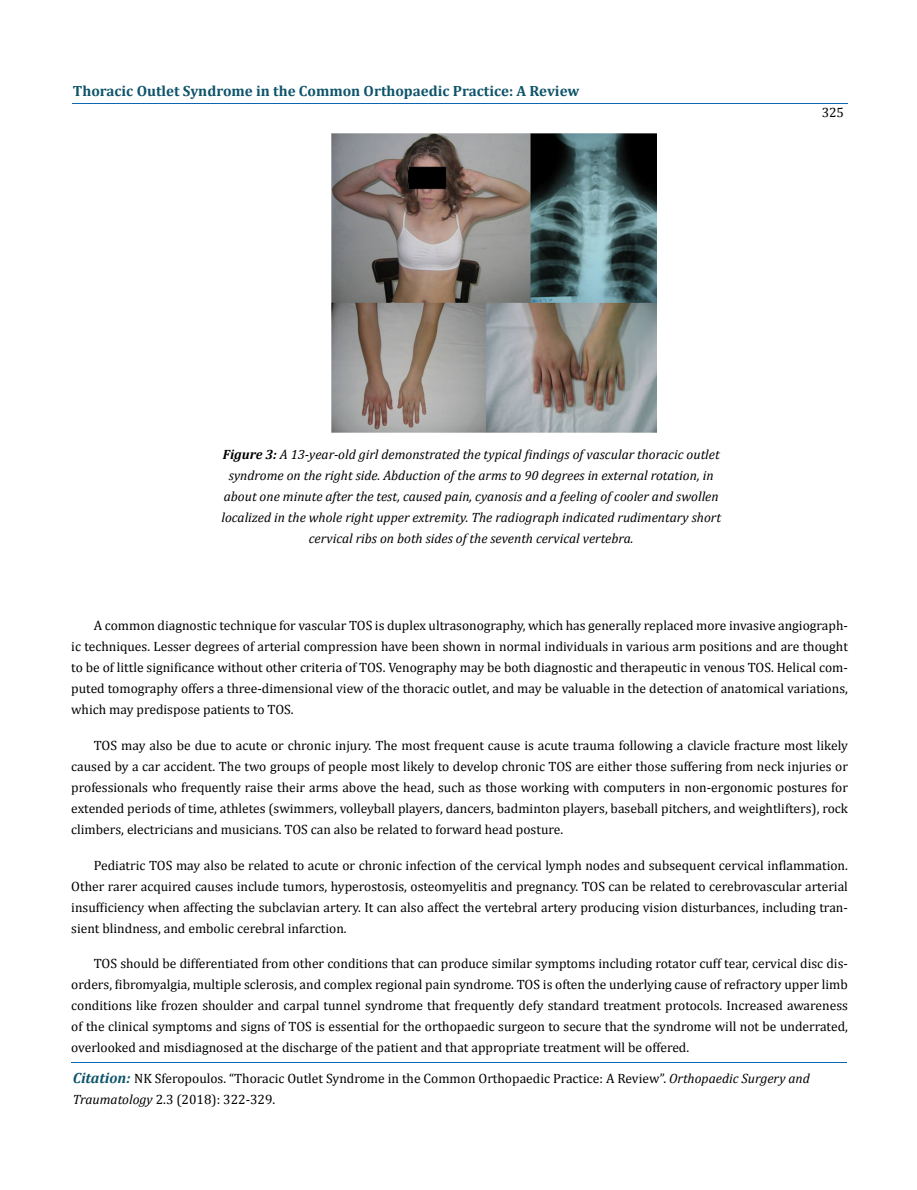
<style>
.page{position:relative;width:917px;height:1190px;background:#fff}
.page>*{position:absolute;margin:0;border:0;box-sizing:border-box;transform-origin:0 0}
.t1{font:700 14.85px "Cambria";color:#0e546a}
.t2{font:13.5px/21px "Cambria";color:#000;text-align:justify}
.t3{font:italic 13.5px/21px "Cambria";color:#000;text-align:center}
.s1{font-weight:700}
.s2{font-weight:700;font-style:italic;font-size:14.85px;color:#0e546a}
.s3{font-style:italic}
</style>
<div class="page">
<hr style="left:73px;top:103px;width:774px;height:1px;background:#0d66b1">
<hr style="left:71px;top:1061px;width:775px;height:1px;background:#0d66b1">
<img style="left:331px;top:133px;width:325px;height:299px">
<p class="t1" style="left:73px;top:81px;width:508px">Thoracic Outlet Syndrome in the Common Orthopaedic Practice: A Review</p>
<p class="t2" style="left:821px;top:102px;width:24px">325</p>
<p class="t3" style="left:221px;top:443px;width:501px"><span class="s1">Figure 3:</span> A 13-year-old girl demonstrated the typical findings of vascular thoracic outlet syndrome on the right side. Abduction of the arms to 90 degrees in external rotation, in about one minute after the test, caused pain, cyanosis and a feeling of cooler and swollen localized in the whole right upper extremity. The radiograph indicated rudimentary short cervical ribs on both sides of the seventh cervical vertebra.</p>
<p class="t2" style="left:71px;top:615px;width:778px;text-indent:23px">A common diagnostic technique for vascular TOS is duplex ultrasonography, which has generally replaced more invasive angiograph&shy;ic techniques. Lesser degrees of arterial compression have been shown in normal individuals in various arm positions and are thought to be of little significance without other criteria of TOS. Venography may be both diagnostic and therapeutic in venous TOS. Helical com&shy;puted tomography offers a three-dimensional view of the thoracic outlet, and may be valuable in the detection of anatomical variations, which may predispose patients to TOS.</p>
<p class="t2" style="left:71px;top:735px;width:778px;text-indent:23px">TOS may also be due to acute or chronic injury. The most frequent cause is acute trauma following a clavicle fracture most likely caused by a car accident. The two groups of people most likely to develop chronic TOS are either those suffering from neck injuries or professionals who frequently raise their arms above the head, such as those working with computers in non-ergonomic postures for extended periods of time, athletes (swimmers, volleyball players, dancers, badminton players, baseball pitchers, and weightlifters), rock climbers, electricians and musicians. TOS can also be related to forward head posture.</p>
<p class="t2" style="left:71px;top:855px;width:778px;text-indent:23px">Pediatric TOS may also be related to acute or chronic infection of the cervical lymph nodes and subsequent cervical inflammation.<br>Other rarer acquired causes include tumors, hyperostosis, osteomyelitis and pregnancy. TOS can be related to cerebrovascular arterial insufficiency when affecting the subclavian artery. It can also affect the vertebral artery producing vision disturbances, including tran&shy;sient blindness, and embolic cerebral infarction.</p>
<p class="t2" style="left:71px;top:952px;width:778px;text-indent:23px">TOS should be differentiated from other conditions that can produce similar symptoms including rotator cuff tear, cervical disc dis&shy;orders, fibromyalgia, multiple sclerosis, and complex regional pain syndrome. TOS is often the underlying cause of refractory upper limb conditions like frozen shoulder and carpal tunnel syndrome that frequently defy standard treatment protocols. Increased awareness of the clinical symptoms and signs of TOS is essential for the orthopaedic surgeon to secure that the syndrome will not be underrated, overlooked and misdiagnosed at the discharge of the patient and that appropriate treatment will be offered.</p>
<p class="t2" style="left:73px;top:1068px;width:738px"><span class="s2">Citation:</span> NK Sferopoulos. “Thoracic Outlet Syndrome in the Common Orthopaedic Practice: A Review”. <span class="s3">Orthopaedic Surgery and<br>Traumatology</span> 2.3 (2018): 322-329.</p>
</div>
